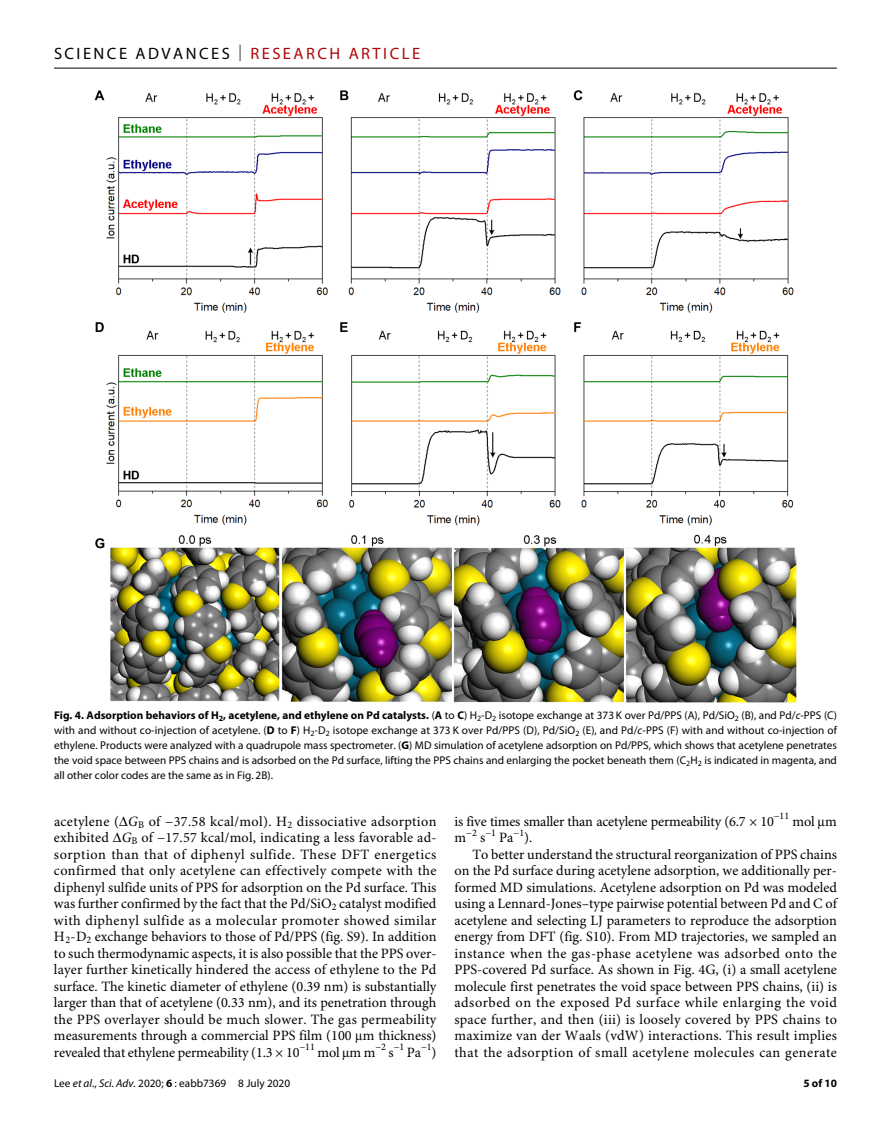
<style>
.page{position:relative;width:891px;height:1134px;background:#fff}
.page>*{position:absolute;margin:0;border:0;box-sizing:border-box;transform-origin:0 0}
.t1{font:16.5px "Myriad Pro";letter-spacing:.15em;color:#000}
.t2{font:14.25px/16.5px "Minion Pro";letter-spacing:-.01em;color:#000;text-align:justify}
.t3{font:11.25px/15px "Myriad Pro";color:#000;text-align:justify}
.t4{font:700 11.25px "Myriad Pro";color:#000}
.s1{font-weight:300}
.s2{color:#b10508}
.s3{font-weight:700}
.s4{font-style:italic}
</style>
<div class="page">
<hr style="left:54px;top:68px;width:783px;height:1px;background:#000">
<img style="left:94px;top:90px;width:702px;height:613px">
<p class="t1" style="left:54px;top:40px;width:368px">SCIENCE ADVANCES <span class="s1">|</span> <span class="s2">RESEARCH ARTICLE</span></p>
<p class="t3" style="left:54px;top:708px;width:785px"><span class="s3">Fig. 4. Adsorption behaviors of H</span><sub>2</sub><span class="s3">, acetylene, and ethylene on Pd catalysts.</span> (<span class="s3">A</span> to <span class="s3">C</span>) H<sub>2</sub>-D<sub>2</sub> isotope exchange at 373 K over Pd/PPS (A), Pd/SiO<sub>2</sub> (B), and Pd/<span class="s4">c</span>-PPS (C) with and without co-injection of acetylene. (<span class="s3">D</span> to <span class="s3">F</span>) H<sub>2</sub>-D<sub>2</sub> isotope exchange at 373 K over Pd/PPS (D), Pd/SiO<sub>2</sub> (E), and Pd/<span class="s4">c</span>-PPS (F) with and without co-injection of ethylene. Products were analyzed with a quadrupole mass spectrometer. (<span class="s3">G</span>) MD simulation of acetylene adsorption on Pd/PPS, which shows that acetylene penetrates the void space between PPS chains and is adsorbed on the Pd surface, lifting the PPS chains and enlarging the pocket beneath them (C<sub>2</sub>H<sub>2</sub> is indicated in magenta, and all other color codes are the same as in Fig. 2B).</p>
<p class="t2" style="left:54px;top:814px;width:384px">acetylene ( <span class="s4">G</span><sub>B</sub> of −37.58 kcal/mol). H<sub>2</sub> dissociative adsorption exhibited <span class="s4">G</span><sub>B</sub> of −17.57 kcal/mol, indicating a less favorable ad&shy;sorption than that of diphenyl sulfide. These DFT energetics confirmed that only acetylene can effectively compete with the diphenyl sulfide units of PPS for adsorption on the Pd surface. This was further confirmed by the fact that the Pd/SiO<sub>2</sub> catalyst modified with diphenyl sulfide as a molecular promoter showed similar H<sub>2</sub>-D<sub>2</sub> exchange behaviors to those of Pd/PPS (fig. S9). In addition to such thermodynamic aspects, it is also possible that the PPS over&shy;layer further kinetically hindered the access of ethylene to the Pd surface. The kinetic diameter of ethylene (0.39 nm) is substantially larger than that of acetylene (0.33 nm), and its penetration through the PPS overlayer should be much slower. The gas permeability measurements through a commercial PPS film (100 m thickness) revealed that ethylene permeability (1.3 × 10<sup>−11</sup> mol m m<sup>−2</sup> s<sup>−1</sup> Pa<sup>−1</sup>)</p>
<p class="t2" style="left:454px;top:814px;width:384px">is five times smaller than acetylene permeability (6.7 × 10<sup>−11</sup> mol m m<sup>−2</sup> s<sup>−1</sup> Pa<sup>−1</sup>).</p>
<p class="t2" style="left:455px;top:847px;width:384px;text-indent:18px">To better understand the structural reorganization of PPS chains on the Pd surface during acetylene adsorption, we additionally per&shy;formed MD simulations. Acetylene adsorption on Pd was modeled using a Lennard-Jones–type pairwise potential between Pd and C of acetylene and selecting LJ parameters to reproduce the adsorption energy from DFT (fig. S10). From MD trajectories, we sampled an instance when the gas-phase acetylene was adsorbed onto the PPS-covered Pd surface. As shown in Fig. 4G, (i) a small acetylene molecule first penetrates the void space between PPS chains, (ii) is adsorbed on the exposed Pd surface while enlarging the void space further, and then (iii) is loosely covered by PPS chains to maximize van der Waals (vdW) interactions. This result implies that the adsorption of small acetylene molecules can generate</p>
<p class="t3" style="left:54px;top:1076px;width:238px">Lee <span class="s4">et al</span>., <span class="s4">Sci. Adv.</span> 2020; <span class="s3">6</span> : eabb7369 8 July 2020</p>
<p class="t4" style="left:803px;top:1074px;width:35px">5 of 10</p>
</div>
